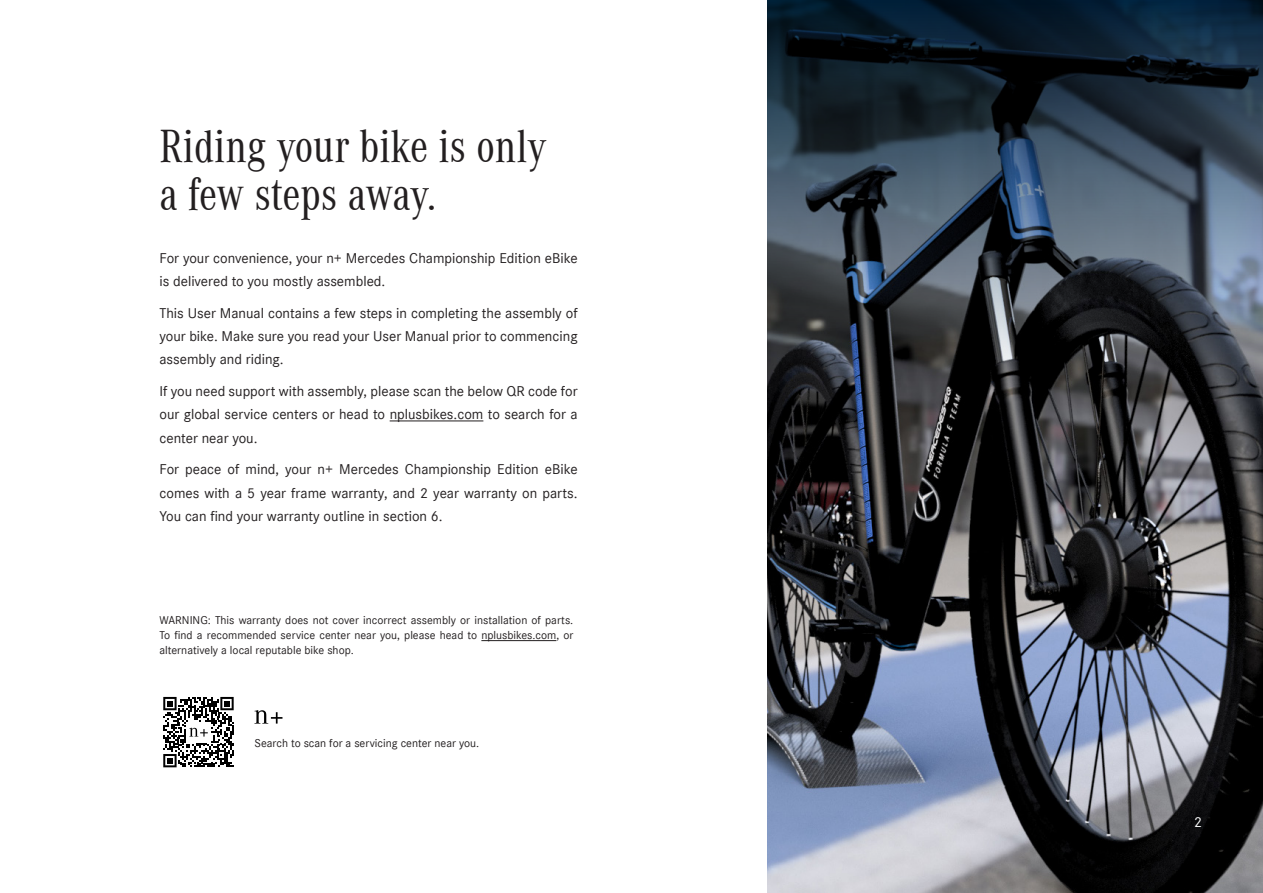
<style>
.page{position:relative;width:1263px;height:893px;background:#fff}
.page>*{position:absolute;margin:0;border:0;box-sizing:border-box;transform-origin:0 0}
.t1{font:48px/48px "Daimler CAC";color:#231f20}
.Body_Copy_10pt{font:15px/23.2px "Daimler CS";color:#231f20;text-align:justify}
.t2{font:15px "Daimler CS";color:#fff}
.Body_Copy_8pt{font:12px/15px "Daimler CS";color:#231f20;text-align:justify}
</style>
<div class="page">
<img style="left:767px;top:380px;width:496px;height:513px">
<hr style="left:390px;top:420px;width:93px;height:1px;background:#231f20">
<hr style="left:481px;top:640px;width:75px;height:1px;background:#231f20">
<svg style="left:163px;top:697px;width:71px;height:70px"></svg>
<svg style="left:254px;top:710px;width:28px;height:14px"></svg>
<svg style="left:767px;top:0;width:496px;height:380px;background:#2d3945"></svg>
<p class="t1" style="left:159px;top:121px;width:389px">Riding your bike is only a few steps away.</p>
<p class="Body_Copy_10pt" style="left:159px;top:245px;width:420px">For your convenience, your n+ Mercedes Championship Edition eBike is delivered to you mostly assembled.</p>
<p class="Body_Copy_10pt" style="left:159px;top:300px;width:420px">This User Manual contains a few steps in completing the assembly of your bike. Make sure you read your User Manual prior to commencing assembly and riding.</p>
<p class="Body_Copy_10pt" style="left:159px;top:378px;width:420px">If you need support with assembly, please scan the below QR code for our global service centers or head to nplusbikes.com to search for a center near you.</p>
<p class="Body_Copy_10pt" style="left:159px;top:457px;width:420px">For peace of mind, your n+ Mercedes Championship Edition eBike comes with a 5 year frame warranty, and 2 year warranty on parts.<br>You can find your warranty outline in section 6.</p>
<p class="Body_Copy_8pt" style="left:159px;top:612px;width:415px">WARNING: This warranty does not cover incorrect assembly or installation of parts.<br>To find a recommended service center near you, please head to nplusbikes.com, or alternatively a local reputable bike shop.</p>
<p class="Body_Copy_8pt" style="left:254px;top:735px;width:226px">Search to scan for a servicing center near you.</p>
<p class="t2" style="left:1194px;top:811px;width:9px">2</p>
</div>
